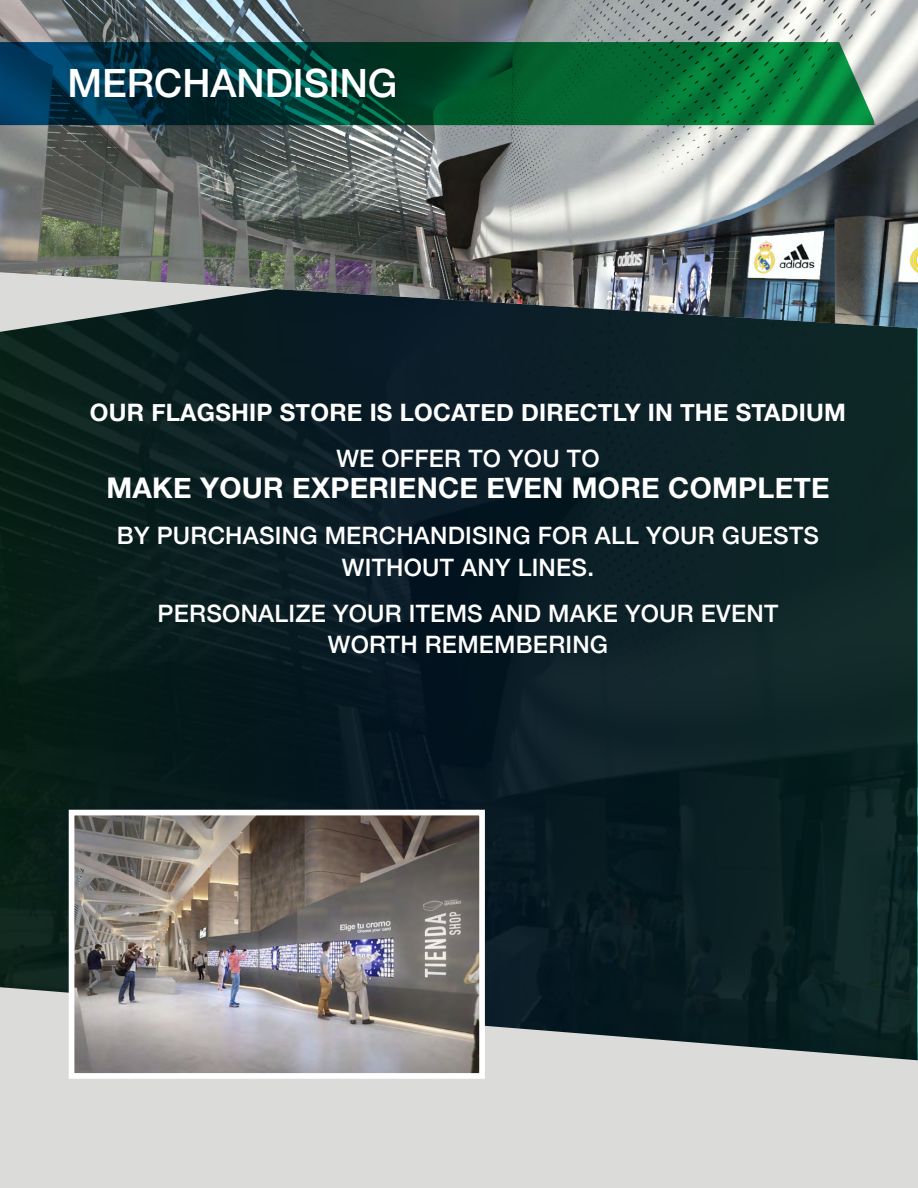
<style>
.page{position:relative;width:918px;height:1188px;background:#fff}
.page>*{position:absolute;margin:0;border:0;box-sizing:border-box;transform-origin:0 0}
.t1{font:500 39px "Helvetica Neue";color:#fff}
.t2{font:700 28.5px "Helvetica Neue";letter-spacing:.01em;color:#fff}
.t3{font:500 24px/31.5px "Helvetica Neue";letter-spacing:.01em;color:#fff;text-align:center}
.t4{font:700 24px "Helvetica Neue";letter-spacing:.01em;color:#fff}
</style>
<div class="page">
<div style="left:1px;top:1px;width:916px;height:1157px;background:linear-gradient(to right,#071b1d,#0d2329)"></div>
<img style="left:0;top:0;width:918px;height:328px">
<svg style="left:0;top:42px;width:874px;height:83px;background:#05543b"></svg>
<svg style="left:0;top:987px;width:918px;height:201px;background:#b7bbba"></svg>
<img style="left:76px;top:817px;width:402px;height:255px">
<div style="left:69px;top:810px;width:416px;height:269px;border:6px solid #fff"></div>
<h1 class="t1" style="left:68px;top:51px;width:332px">MERCHANDISING</h1>
<p class="t4" style="left:90px;top:393px;width:758px">OUR FLAGSHIP STORE IS LOCATED DIRECTLY IN THE STADIUM</p>
<p class="t3" style="left:336px;top:441px;width:265px">WE OFFER TO YOU TO</p>
<p class="t2" style="left:106px;top:466px;width:725px">MAKE YOUR EXPERIENCE EVEN MORE COMPLETE</p>
<p class="t3" style="left:117px;top:518px;width:704px">BY PURCHASING MERCHANDISING FOR ALL YOUR GUESTS<br>WITHOUT ANY LINES.</p>
<p class="t3" style="left:158px;top:595px;width:622px">PERSONALIZE YOUR ITEMS AND MAKE YOUR EVENT<br>WORTH REMEMBERING</p>
</div>
